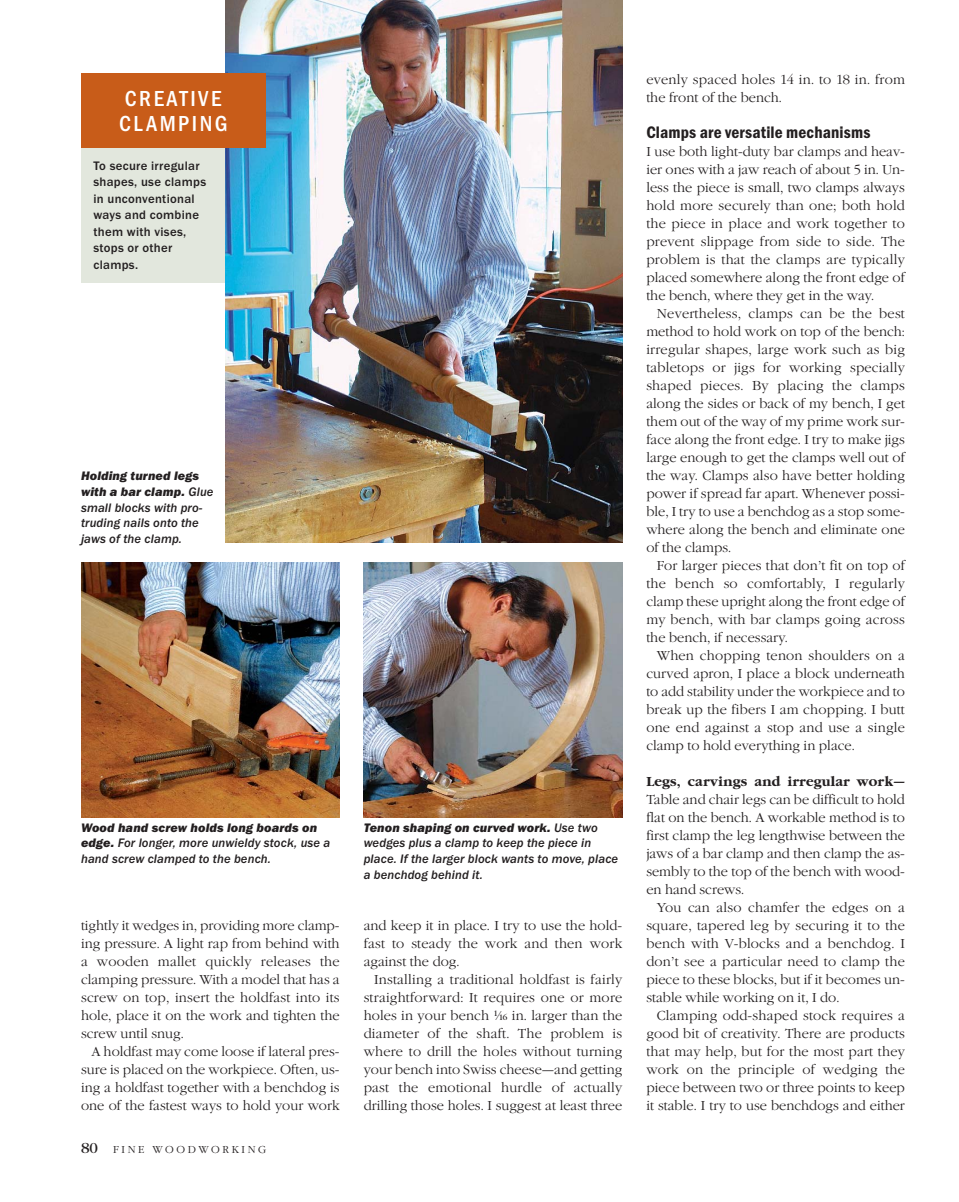
<style>
.page{position:relative;width:959px;height:1202px;background:#fff}
.page>*{position:absolute;margin:0;border:0;box-sizing:border-box;transform-origin:0 0}
.t1{font:500 condensed 22.5px/25.5px "Franklin Gothic Itc T";letter-spacing:.11em;color:#fff}
.t2{font:600 condensed 17.25px "Franklin Gothic Itc T";letter-spacing:.01em;color:#231f20}
.t3{font:13.5px/18px "L Garamond";color:#231f20;text-align:justify}
.t4{font:13.5px "Garamond Bld";letter-spacing:.015em;color:#231f20}
.t5{font:italic 500 12.75px/15.8px "Franklin Gothic Itc T";letter-spacing:.01em;color:#231f20}
.t6{font:500 12.75px/16.5px "Franklin Gothic Itc T";letter-spacing:.025em;color:#231f20}
.t7{font:10.5px "L Garamond";letter-spacing:.25em;color:#231f20}
.s1{font-weight:800}
.s2{font-family:"Garamond";font-size:15px}
.s3{font-family:"Garamond";font-size:8.1px}
</style>
<div class="page">
<img style="left:81px;top:562px;width:258px;height:255px">
<img style="left:363px;top:562px;width:259px;height:255px">
<div style="left:81px;top:130px;width:185px;height:153px;background:#e2e7dd"></div>
<img style="left:226px;top:0;width:396px;height:542px">
<div style="left:81px;top:74px;width:185px;height:74px;background:#c85c19"></div>
<h1 class="t1" style="left:119px;top:88px;width:110px">CREATIVE<br>CLAMPING</h1>
<p class="t6" style="left:93px;top:158px;width:114px">To secure irregular shapes, use clamps in unconventional ways and combine them with vises, stops or other clamps.</p>
<p class="t5" style="left:81px;top:469px;width:134px"><span class="s1">Holding turned legs with a bar clamp.</span> Glue small blocks with pro&shy;truding nails onto the jaws of the clamp.</p>
<p class="t5" style="left:81px;top:820px;width:251px"><span class="s1">Wood hand screw holds long boards on edge.</span> For longer, more unwieldy stock, use a hand screw clamped to the bench.</p>
<p class="t3" style="left:81px;top:917px;width:260px">tightly it wedges in, providing more clamp&shy;ing pressure. A light rap from behind with a wooden mallet quickly releases the clamping pressure. With a model that has a screw on top, insert the holdfast into its hole, place it on the work and tighten the screw until snug.</p>
<p class="t3" style="left:81px;top:1043px;width:260px;text-indent:11px">A holdfast may come loose if lateral pres&shy;sure is placed on the workpiece. Often, us&shy;ing a holdfast together with a benchdog is one of the fastest ways to hold your work</p>
<p class="t7" style="left:81px;top:1145px;width:187px"><span class="s2">80</span> FINE WOODWORKING</p>
<p class="t5" style="left:363px;top:820px;width:256px"><span class="s1">Tenon shaping on curved work.</span> Use two wedges plus a clamp to keep the piece in place. If the larger block wants to move, place a benchdog behind it.</p>
<p class="t3" style="left:363px;top:917px;width:260px">and keep it in place. I try to use the hold&shy;fast to steady the work and then work against the dog.</p>
<p class="t3" style="left:363px;top:971px;width:260px;text-indent:11px">Installing a traditional holdfast is fairly straightforward: It requires one or more holes in your bench <sup>1</sup>⁄<span class="s3">16</span> in. larger than the diameter of the shaft. The problem is where to drill the holes without turning your bench into Swiss cheese—and getting past the emotional hurdle of actually drilling those holes. I suggest at least three</p>
<p class="t3" style="left:646px;top:71px;width:260px">evenly spaced holes 14 in. to 18 in. from the front of the bench.</p>
<p class="t2" style="left:646px;top:127px;width:225px">Clamps are versatile mechanisms</p>
<p class="t3" style="left:646px;top:143px;width:260px">I use both light-duty bar clamps and heav&shy;ier ones with a jaw reach of about 5 in. Un&shy;less the piece is small, two clamps always hold more securely than one; both hold the piece in place and work together to prevent slippage from side to side. The problem is that the clamps are typically placed somewhere along the front edge of the bench, where they get in the way.</p>
<p class="t3" style="left:646px;top:305px;width:260px;text-indent:11px">Nevertheless, clamps can be the best method to hold work on top of the bench: irregular shapes, large work such as big tabletops or jigs for working specially shaped pieces. By placing the clamps along the sides or back of my bench, I get them out of the way of my prime work sur&shy;face along the front edge. I try to make jigs large enough to get the clamps well out of the way. Clamps also have better holding power if spread far apart. Whenever possi&shy;ble, I try to use a benchdog as a stop some&shy;where along the bench and eliminate one of the clamps.</p>
<p class="t3" style="left:646px;top:557px;width:260px;text-indent:11px">For larger pieces that don’t fit on top of the bench so comfortably, I regularly clamp these upright along the front edge of my bench, with bar clamps going across the bench, if necessary.</p>
<p class="t3" style="left:646px;top:647px;width:260px;text-indent:11px">When chopping tenon shoulders on a curved apron, I place a block underneath to add stability under the workpiece and to break up the fibers I am chopping. I butt one end against a stop and use a single clamp to hold everything in place.</p>
<p class="t4" style="left:646px;top:776px;width:260px">Legs, carvings and irregular work—</p>
<p class="t3" style="left:646px;top:791px;width:260px">Table and chair legs can be difficult to hold flat on the bench. A workable method is to first clamp the leg lengthwise between the jaws of a bar clamp and then clamp the as&shy;sembly to the top of the bench with wood&shy;en hand screws.</p>
<p class="t3" style="left:646px;top:899px;width:260px;text-indent:11px">You can also chamfer the edges on a square, tapered leg by securing it to the bench with V-blocks and a benchdog. I don’t see a particular need to clamp the piece to these blocks, but if it becomes un&shy;stable while working on it, I do.</p>
<p class="t3" style="left:646px;top:1007px;width:260px;text-indent:11px">Clamping odd-shaped stock requires a good bit of creativity. There are products that may help, but for the most part they work on the principle of wedging the piece between two or three points to keep it stable. I try to use benchdogs and either</p>
</div>
